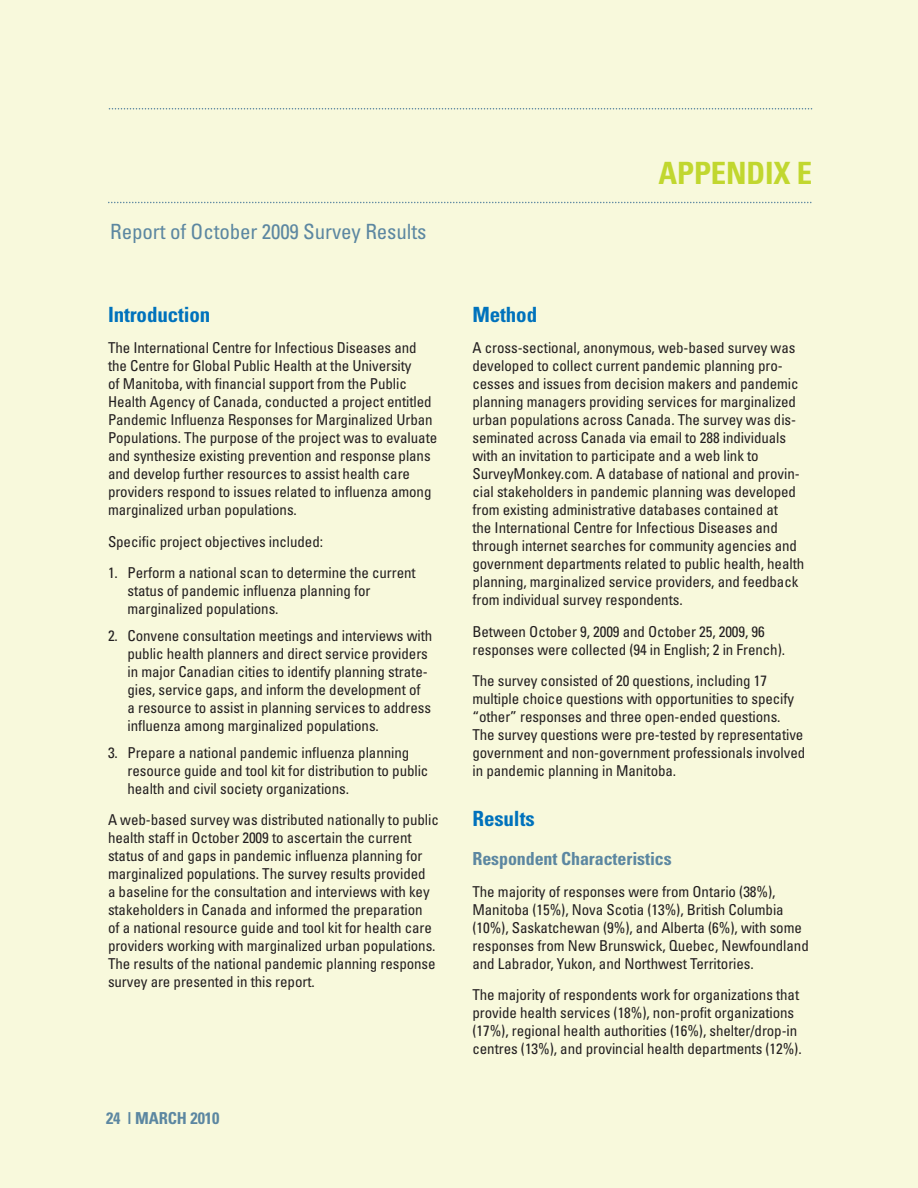
<style>
.page{position:relative;width:918px;height:1188px;background:#fff}
.page>*{position:absolute;margin:0;border:0;box-sizing:border-box;transform-origin:0 0}
.t1{font:700 condensed 30.75px "Univers";letter-spacing:-.005em;color:#c1d72f}
.t2{font:condensed 21px "Univers";letter-spacing:-.005em;color:#5c87a1}
.t3{font:700 condensed 21px "Univers";letter-spacing:-.005em;color:#0072bc}
.t4{font:700 condensed 18px "Univers";letter-spacing:-.005em;color:#5c87a1}
.t5{font:700 condensed 16.5px "Univers";letter-spacing:-.005em;color:#5c87a1}
.t6{font:condensed 15px/18px "Univers";letter-spacing:-.005em;color:#231f20}
</style>
<div class="page">
<div style="left:0;top:0;width:918px;height:1132px;background:#f8f9dc"></div>
<div style="left:0;top:1132px;width:918px;height:56px;background:#f8f9dc"></div>
<svg style="left:108px;top:202px;width:704px;height:1px"></svg>
<svg style="left:109px;top:108px;width:703px;height:2px"></svg>
<h2 class="t2" style="left:110px;top:218px;width:318px">Report of October 2009 Survey Results</h2>
<h2 class="t3" style="left:108px;top:301px;width:104px">Introduction</h2>
<p class="t6" style="left:108px;top:339px;width:331px">The International Centre for Infectious Diseases and the Centre for Global Public Health at the University<br>of Manitoba, with financial support from the Public Health Agency of Canada, conducted a project entitled Pandemic Influenza Responses for Marginalized Urban Populations. The purpose of the project was to evaluate and synthesize existing prevention and response plans and develop further resources to assist health care providers respond to issues related to influenza among marginalized urban populations.</p>
<p class="t6" style="left:108px;top:532px;width:217px">Specific project objectives included:</p>
<p class="t6" style="left:128px;top:564px;width:290px;text-indent:-20px">1. Perform a national scan to determine the current status of pandemic influenza planning for marginalized populations.</p>
<p class="t6" style="left:128px;top:626px;width:306px;text-indent:-20px">2. Convene consultation meetings and interviews with public health planners and direct service providers in major Canadian cities to identify planning strate&shy;gies, service gaps, and inform the development of<br>a resource to assist in planning services to address influenza among marginalized populations.</p>
<p class="t6" style="left:128px;top:743px;width:302px;text-indent:-20px">3. Prepare a national pandemic influenza planning resource guide and tool kit for distribution to public health and civil society organizations.</p>
<p class="t6" style="left:108px;top:810px;width:332px">A web-based survey was distributed nationally to public health staff in October 2009 to ascertain the current status of and gaps in pandemic influenza planning for marginalized populations. The survey results provided<br>a baseline for the consultation and interviews with key stakeholders in Canada and informed the preparation<br>of a national resource guide and tool kit for health care providers working with marginalized urban populations.<br>The results of the national pandemic planning response survey are presented in this report.</p>
<p class="t5" style="left:106px;top:1108px;width:115px">24 | MARCH 2010</p>
<h1 class="t1" style="left:659px;top:154px;width:155px">APPENDIX E</h1>
<h2 class="t3" style="left:472px;top:301px;width:66px">Method</h2>
<p class="t6" style="left:472px;top:339px;width:333px">A cross-sectional, anonymous, web-based survey was developed to collect current pandemic planning pro&shy;cesses and issues from decision makers and pandemic planning managers providing services for marginalized urban populations across Canada. The survey was dis&shy;seminated across Canada via email to 288 individuals with an invitation to participate and a web link to SurveyMonkey.com. A database of national and provin&shy;cial stakeholders in pandemic planning was developed from existing administrative databases contained at<br>the International Centre for Infectious Diseases and through internet searches for community agencies and government departments related to public health, health planning, marginalized service providers, and feedback from individual survey respondents.</p>
<p class="t6" style="left:472px;top:622px;width:314px">Between October 9, 2009 and October 25, 2009, 96 responses were collected (94 in English; 2 in French).</p>
<p class="t6" style="left:472px;top:672px;width:334px">The survey consisted of 20 questions, including 17 multiple choice questions with opportunities to specify “other” responses and three open-ended questions.<br>The survey questions were pre-tested by representative government and non-government professionals involved in pandemic planning in Manitoba.</p>
<h2 class="t3" style="left:472px;top:805px;width:64px">Results</h2>
<p class="t4" style="left:472px;top:848px;width:201px">Respondent Characteristics</p>
<p class="t6" style="left:472px;top:882px;width:338px">The majority of responses were from Ontario (38%), Manitoba (15%), Nova Scotia (13%), British Columbia (10%), Saskatchewan (9%), and Alberta (6%), with some responses from New Brunswick, Quebec, Newfoundland and Labrador, Yukon, and Northwest Territories.</p>
<p class="t6" style="left:472px;top:986px;width:331px">The majority of respondents work for organizations that provide health services (18%), non-profit organizations (17%), regional health authorities (16%), shelter/drop-in centres (13%), and provincial health departments (12%).</p>
</div>
